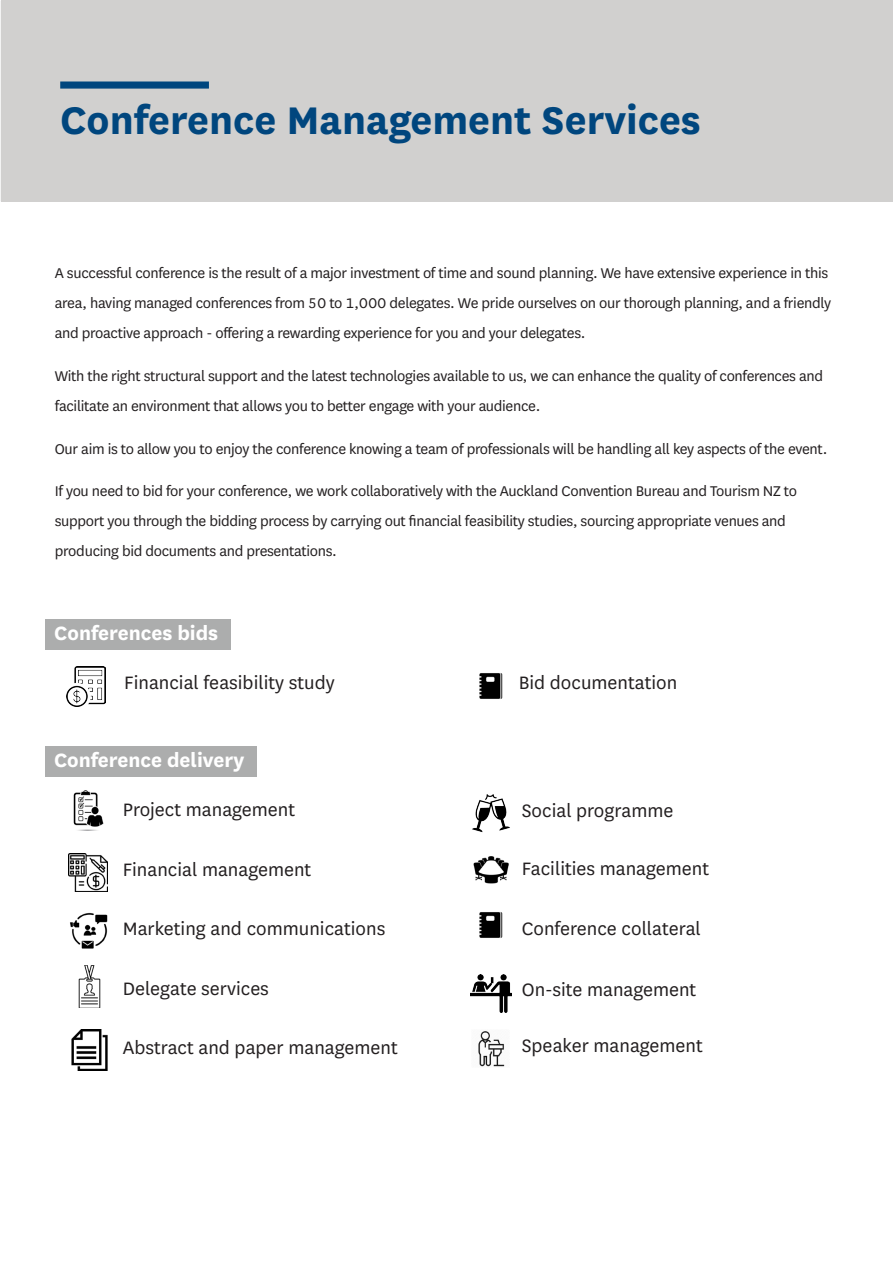
<style>
.page{position:relative;width:893px;height:1263px;background:#fff}
.page>*{position:absolute;margin:0;border:0;box-sizing:border-box;transform-origin:0 0}
.t1{font:700 45px "National";color:#00467e}
.Heading_3{font:700 22.5px "National";color:#fff}
.t2{font:21px "National";color:#231f20}
.Body_Copy{font:16.5px/30px "National";letter-spacing:-.02em;color:#231f20}
</style>
<div class="page">
<img style="left:67px;top:666px;width:38px;height:40px">
<div style="left:46px;top:619px;width:185px;height:30px;background:#acadad"></div>
<div style="left:45px;top:746px;width:212px;height:30px;background:#acadad"></div>
<img style="left:73px;top:790px;width:31px;height:41px">
<img style="left:69px;top:853px;width:38px;height:39px">
<img style="left:70px;top:912px;width:38px;height:37px">
<img style="left:78px;top:965px;width:23px;height:43px">
<img style="left:71px;top:1029px;width:37px;height:41px">
<img style="left:478px;top:1031px;width:27px;height:36px">
<img style="left:472px;top:794px;width:38px;height:39px">
<img style="left:473px;top:856px;width:36px;height:28px">
<img style="left:479px;top:912px;width:24px;height:26px">
<img style="left:470px;top:974px;width:41px;height:38px">
<img style="left:479px;top:673px;width:24px;height:26px">
<div style="left:1px;top:0;width:892px;height:201px;background:#d1d0cf"></div>
<svg style="left:60px;top:81px;width:149px;height:8px"></svg>
<p class="t1" style="left:60px;top:89px;width:642px">Conference Management Services</p>
<p class="Body_Copy" style="left:55px;top:257px;width:778px">A successful conference is the result of a major investment of time and sound planning. We have extensive experience in this area, having managed conferences from 50 to 1,000 delegates. We pride ourselves on our thorough planning, and a friendly and proactive approach - offering a rewarding experience for you and your delegates.</p>
<p class="Body_Copy" style="left:55px;top:360px;width:770px">With the right structural support and the latest technologies available to us, we can enhance the quality of conferences and facilitate an environment that allows you to better engage with your audience.</p>
<p class="Body_Copy" style="left:55px;top:433px;width:774px">Our aim is to allow you to enjoy the conference knowing a team of professionals will be handling all key aspects of the event.</p>
<p class="Body_Copy" style="left:55px;top:476px;width:744px">If you need to bid for your conference, we work collaboratively with the Auckland Convention Bureau and Tourism NZ to support you through the bidding process by carrying out financial feasibility studies, sourcing appropriate venues and producing bid documents and presentations.</p>
<p class="Heading_3" style="left:54px;top:617px;width:165px">Conferences bids</p>
<p class="t2" style="left:124px;top:668px;width:212px">Financial feasibility study</p>
<p class="t2" style="left:519px;top:669px;width:160px">Bid documentation</p>
<p class="Heading_3" style="left:54px;top:744px;width:192px">Conference delivery</p>
<p class="t2" style="left:123px;top:796px;width:174px">Project management</p>
<p class="t2" style="left:522px;top:796px;width:153px">Social programme</p>
<p class="t2" style="left:123px;top:856px;width:190px">Financial management</p>
<p class="t2" style="left:522px;top:855px;width:189px">Facilities management</p>
<p class="t2" style="left:123px;top:915px;width:264px">Marketing and communications</p>
<p class="t2" style="left:522px;top:915px;width:181px">Conference collateral</p>
<p class="t2" style="left:123px;top:974px;width:148px">Delegate services</p>
<p class="t2" style="left:522px;top:975px;width:176px">On-site management</p>
<p class="t2" style="left:123px;top:1033px;width:277px">Abstract and paper management</p>
<p class="t2" style="left:522px;top:1032px;width:182px">Speaker management</p>
</div>
